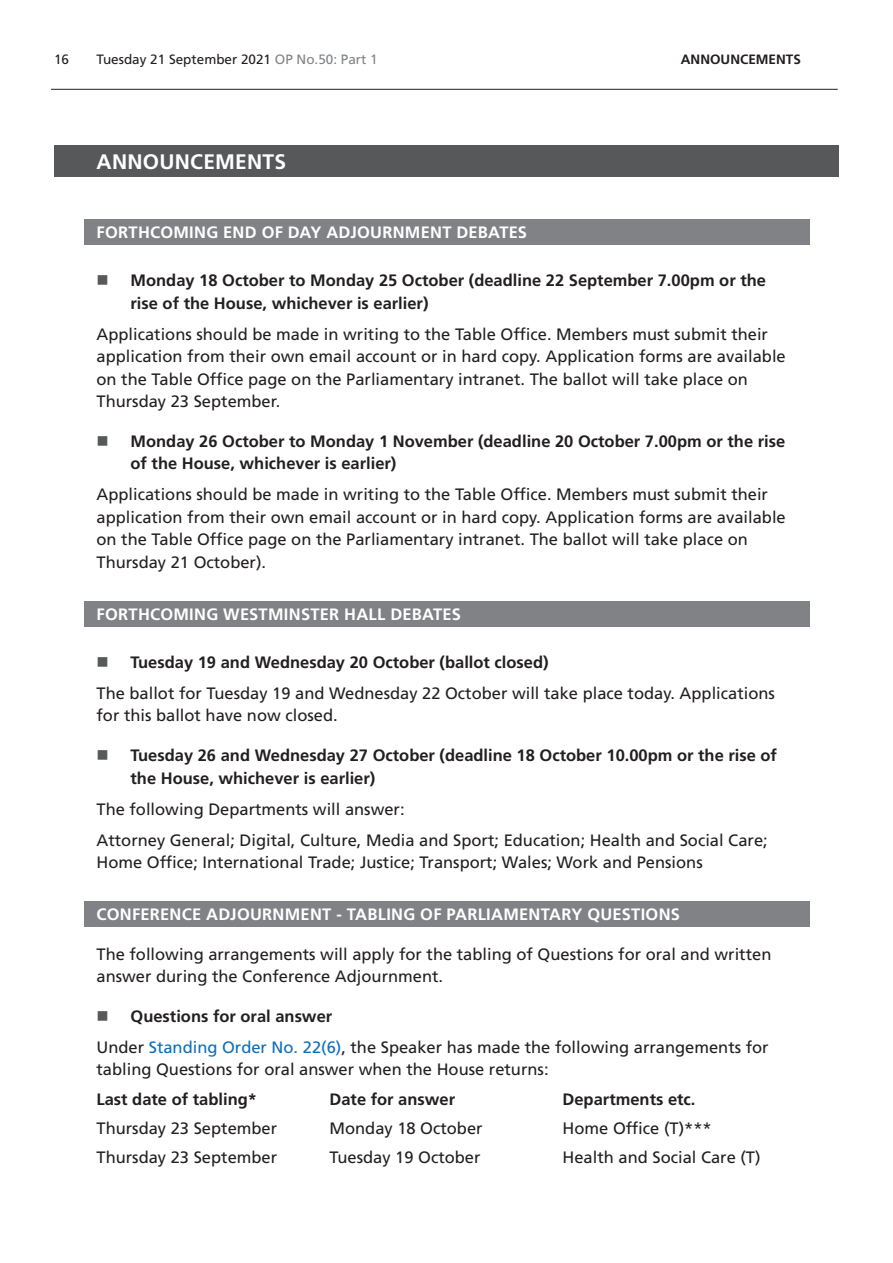
<style>
.page{position:relative;width:893px;height:1263px;background:#fff}
.page>*{position:absolute;margin:0;border:0;box-sizing:border-box;transform-origin:0 0}
.Heading1Grey{font:700 21px "Frutiger LT Std";letter-spacing:.015em;color:#fff}
.t1{font:16.5px/22.5px "Frutiger LT Std";color:#231f20}
.BoldTimingHeading{font:700 16.5px/22.5px "Frutiger LT Std";color:#231f20}
.Heading2Grey{font:700 16.5px "Frutiger LT Std";letter-spacing:.015em;color:#fff}
.t2{font:13.5px "Frutiger LT Std";color:#231f20}
.t3{font:700 13.5px "Frutiger LT Std";color:#231f20}
.s1{color:#808285}
.s2{color:#0f6eb8}
</style>
<div class="page">
<hr style="left:51px;top:89px;width:787px;height:1px;background:#231f20">
<div style="left:54px;top:146px;width:785px;height:31px;background:#57585a"></div>
<div style="left:84px;top:219px;width:725px;height:25px;background:#808285"></div>
<div style="left:84px;top:601px;width:725px;height:25px;background:#808285"></div>
<div style="left:84px;top:901px;width:725px;height:25px;background:#808285"></div>
<p class="t2" style="left:54px;top:52px;width:17px">16</p>
<p class="t2" style="left:97px;top:52px;width:283px">Tuesday 21 September 2021 <span class="s1">OP No.50: Part 1</span></p>
<p class="t3" style="left:681px;top:52px;width:20px">Announcements</p>
<h2 class="Heading1Grey" style="left:97px;top:149px;width:191px">ANNOUNCEMENTS</h2>
<h2 class="Heading2Grey" style="left:97px;top:223px;width:432px">FORTHCOMING END OF DAY ADJOURNMENT DEBATES</h2>
<p class="BoldTimingHeading" style="left:131px;top:269px;width:637px">Monday 18 October to Monday 25 October (deadline 22 September 7.00pm or the rise of the House, whichever is earlier)</p>
<p class="t1" style="left:97px;top:323px;width:691px">Applications should be made in writing to the Table Office. Members must submit their application from their own email account or in hard copy. Application forms are available on the Table Office page on the Parliamentary intranet. The ballot will take place on Thursday 23 September.</p>
<p class="BoldTimingHeading" style="left:131px;top:430px;width:656px">Monday 26 October to Monday 1 November (deadline 20 October 7.00pm or the rise of the House, whichever is earlier)</p>
<p class="t1" style="left:97px;top:483px;width:691px">Applications should be made in writing to the Table Office. Members must submit their application from their own email account or in hard copy. Application forms are available on the Table Office page on the Parliamentary intranet. The ballot will take place on Thursday 21 October).</p>
<h2 class="Heading2Grey" style="left:97px;top:604px;width:366px">FORTHCOMING WESTMINSTER HALL DEBATES</h2>
<p class="BoldTimingHeading" style="left:131px;top:651px;width:420px">Tuesday 19 and Wednesday 20 October (ballot closed)</p>
<p class="t1" style="left:97px;top:682px;width:680px">The ballot for Tuesday 19 and Wednesday 22 October will take place today. Applications for this ballot have now closed.</p>
<p class="BoldTimingHeading" style="left:131px;top:744px;width:648px">Tuesday 26 and Wednesday 27 October (deadline 18 October 10.00pm or the rise of the House, whichever is earlier)</p>
<p class="t1" style="left:97px;top:798px;width:310px">The following Departments will answer:</p>
<p class="t1" style="left:97px;top:829px;width:673px">Attorney General; Digital, Culture, Media and Sport; Education; Health and Social Care;<br>Home Office; International Trade; Justice; Transport; Wales; Work and Pensions</p>
<h2 class="Heading2Grey" style="left:97px;top:905px;width:585px">CONFERENCE ADJOURNMENT - TABLING OF PARLIAMENTARY QUESTIONS</h2>
<p class="t1" style="left:97px;top:943px;width:676px">The following arrangements will apply for the tabling of Questions for oral and written answer during the Conference Adjournment.</p>
<p class="BoldTimingHeading" style="left:131px;top:1005px;width:203px">Questions for oral answer</p>
<p class="t1" style="left:97px;top:1036px;width:674px">Under <span class="s2">Standing Order No. 22(6)</span>, the Speaker has made the following arrangements for tabling Questions for oral answer when the House returns:</p>
<p class="BoldTimingHeading" style="left:97px;top:1088px;width:162px">Last date of tabling*</p>
<p class="BoldTimingHeading" style="left:330px;top:1088px;width:127px">Date for answer</p>
<p class="BoldTimingHeading" style="left:563px;top:1088px;width:134px">Departments etc.</p>
<p class="t1" style="left:97px;top:1117px;width:182px">Thursday 23 September</p>
<p class="t1" style="left:330px;top:1117px;width:155px">Monday 18 October</p>
<p class="t1" style="left:563px;top:1117px;width:151px">Home Office (T)***</p>
<p class="t1" style="left:97px;top:1146px;width:182px">Thursday 23 September</p>
<p class="t1" style="left:330px;top:1146px;width:152px">Tuesday 19 October</p>
<p class="t1" style="left:563px;top:1146px;width:200px">Health and Social Care (T)</p>
</div>
